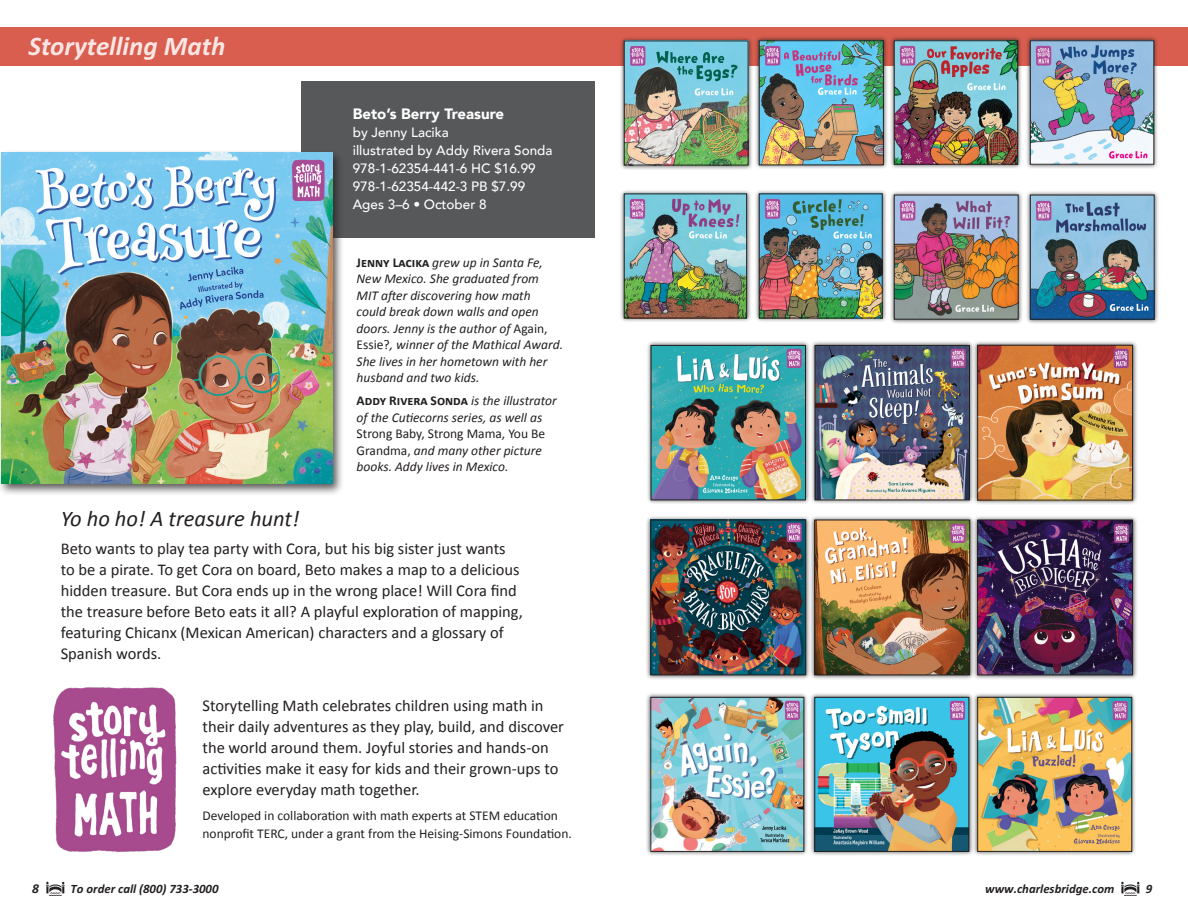
<style>
.page{position:relative;width:1188px;height:918px;background:#fff}
.page>*{position:absolute;margin:0;border:0;box-sizing:border-box;transform-origin:0 0}
.t1{font:italic 700 27px "Calibri";color:#fff}
.Tagline{font:italic 22.5px "Calibri";color:#231f20}
.Tagline-2{font:16.5px/21px "Calibri";color:#231f20}
.t2{font:900 15px "Avenir";color:#fff}
.Tagline-3{font:italic 13.5px/16.5px "Calibri";color:#231f20}
.Tagline-4{font:13.5px/18px "Calibri";color:#231f20}
.t3{font:500 13.5px/18px "Avenir";color:#fff}
.t4{font:italic 700 13.5px "Calibri";color:#231f20}
.t5{font:italic 700 12.75px "Calibri";color:#231f20}
.s1{font-weight:700;font-style:normal}
.s2{font-style:normal}
</style>
<div class="page">
<img style="left:53px;top:687px;width:124px;height:166px">
<div style="left:0;top:27px;width:1188px;height:39px;background:#d95e4f"></div>
<img style="left:46px;top:881px;width:19px;height:15px">
<img style="left:1121px;top:881px;width:19px;height:15px">
<div style="left:301px;top:81px;width:294px;height:157px;background:#57585a"></div>
<div style="left:0;top:149px;width:344px;height:347px;background:#231f20;opacity:.75"></div>
<img style="left:1px;top:153px;width:331px;height:331px">
<div style="left:646px;top:340px;width:165px;height:165px;background:#231f20;opacity:.75"></div>
<img style="left:653px;top:347px;width:151px;height:151px">
<div style="left:651px;top:345px;width:155px;height:155px;border:1px solid #231f20"></div>
<div style="left:810px;top:340px;width:165px;height:165px;background:#231f20;opacity:.75"></div>
<img style="left:817px;top:347px;width:151px;height:151px">
<div style="left:815px;top:345px;width:155px;height:155px;border:1px solid #231f20"></div>
<div style="left:619px;top:189px;width:132px;height:134px;background:#231f20;opacity:.75"></div>
<img style="left:623px;top:193px;width:124px;height:126px">
<div style="left:754px;top:189px;width:133px;height:134px;background:#231f20;opacity:.75"></div>
<img style="left:758px;top:193px;width:125px;height:126px">
<div style="left:889px;top:190px;width:134px;height:134px;background:#231f20;opacity:.75"></div>
<img style="left:893px;top:194px;width:126px;height:126px">
<div style="left:1025px;top:190px;width:134px;height:134px;background:#231f20;opacity:.75"></div>
<img style="left:1030px;top:194px;width:125px;height:126px">
<div style="left:973px;top:340px;width:165px;height:165px;background:#231f20;opacity:.75"></div>
<img style="left:979px;top:347px;width:152px;height:151px">
<div style="left:977px;top:345px;width:156px;height:155px;border:1px solid #231f20"></div>
<div style="left:646px;top:515px;width:165px;height:165px;background:#231f20;opacity:.75"></div>
<img style="left:652px;top:522px;width:152px;height:151px">
<div style="left:650px;top:520px;width:156px;height:155px;border:1px solid #231f20"></div>
<div style="left:810px;top:515px;width:165px;height:165px;background:#231f20;opacity:.75"></div>
<img style="left:816px;top:522px;width:152px;height:151px">
<div style="left:814px;top:520px;width:156px;height:155px;border:1px solid #231f20"></div>
<div style="left:973px;top:515px;width:165px;height:165px;background:#231f20;opacity:.75"></div>
<img style="left:979px;top:522px;width:152px;height:151px">
<div style="left:977px;top:520px;width:156px;height:155px;border:1px solid #231f20"></div>
<div style="left:889px;top:36px;width:133px;height:133px;background:#231f20;opacity:.75"></div>
<img style="left:896px;top:42px;width:120px;height:121px">
<div style="left:894px;top:40px;width:124px;height:125px;border:1px solid #231f20"></div>
<div style="left:646px;top:692px;width:163px;height:164px;background:#231f20;opacity:.75"></div>
<img style="left:652px;top:699px;width:150px;height:151px">
<div style="left:650px;top:697px;width:154px;height:155px;border:1px solid #231f20"></div>
<div style="left:1025px;top:36px;width:134px;height:133px;background:#231f20;opacity:.75"></div>
<img style="left:1032px;top:42px;width:120px;height:121px">
<div style="left:1030px;top:40px;width:124px;height:125px;border:1px solid #231f20"></div>
<div style="left:973px;top:692px;width:164px;height:164px;background:#231f20;opacity:.75"></div>
<img style="left:979px;top:699px;width:151px;height:151px">
<div style="left:977px;top:697px;width:155px;height:155px;border:1px solid #231f20"></div>
<div style="left:810px;top:692px;width:164px;height:164px;background:#231f20;opacity:.75"></div>
<img style="left:816px;top:699px;width:151px;height:151px">
<div style="left:814px;top:697px;width:155px;height:155px;border:1px solid #231f20"></div>
<div style="left:754px;top:36px;width:135px;height:134px;background:#231f20;opacity:.75"></div>
<img style="left:758px;top:40px;width:126px;height:126px">
<div style="left:619px;top:36px;width:134px;height:134px;background:#231f20;opacity:.75"></div>
<img style="left:623px;top:40px;width:126px;height:126px">
<h1 class="t1" style="left:29px;top:29px;width:198px">Storytelling Math</h1>
<p class="t2" style="left:353px;top:101px;width:153px">Beto’s Berry Treasure</p>
<p class="t3" style="left:353px;top:123px;width:201px">by Jenny Lacika<br>illustrated by Addy Rivera Sonda<br>978-1-62354-441-6 HC $16.99</p>
<p class="t3" style="left:353px;top:177px;width:174px">978-1-62354-442-3 PB $7.99<br>Ages 3–6 • October 8</p>
<p class="Tagline-3" style="left:357px;top:253px;width:208px"><span class="s1">Jenny Lacika</span> grew up in Santa Fe,<br>New Mexico. She graduated from<br>MIT after discovering how math could break down walls and open doors. Jenny is the author of <span class="s2">Again,<br>Essie?</span>, winner of the Mathical Award.<br>She lives in her hometown with her husband and two kids.</p>
<p class="Tagline-3" style="left:357px;top:392px;width:202px"><span class="s1">Addy Rivera Sonda</span> is the illustrator of the Cutiecorns series, as well as<br><span class="s2">Strong Baby, Strong Mama, You Be<br>Grandma,</span> and many other picture books. Addy lives in Mexico.</p>
<p class="Tagline" style="left:61px;top:503px;width:240px">Yo ho ho! A treasure hunt!</p>
<p class="Tagline-2" style="left:61px;top:538px;width:464px">Beto wants to play tea party with Cora, but his big sister just wants to be a pirate. To get Cora on board, Beto makes a map to a delicious hidden treasure. But Cora ends up in the wrong place! Will Cora find the treasure before Beto eats it all? A playful exploration of mapping, featuring Chicanx (Mexican American) characters and a glossary of Spanish words.</p>
<p class="Tagline-2" style="left:202px;top:695px;width:363px">Storytelling Math celebrates children using math in their daily adventures as they play, build, and discover the world around them. Joyful stories and hands-on activities make it easy for kids and their grown-ups to explore everyday math together.</p>
<p class="Tagline-4" style="left:202px;top:807px;width:371px">Developed in collaboration with math experts at STEM education nonprofit TERC, under a grant from the Heising-Simons Foundation.</p>
<p class="t4" style="left:32px;top:880px;width:8px">8</p>
<p class="t5" style="left:71px;top:880px;width:149px">To order call (800) 733-3000</p>
<p class="t5" style="left:985px;top:880px;width:131px">www.charlesbridge.com</p>
<p class="t5" style="left:1146px;top:880px;width:8px">9</p>
</div>
